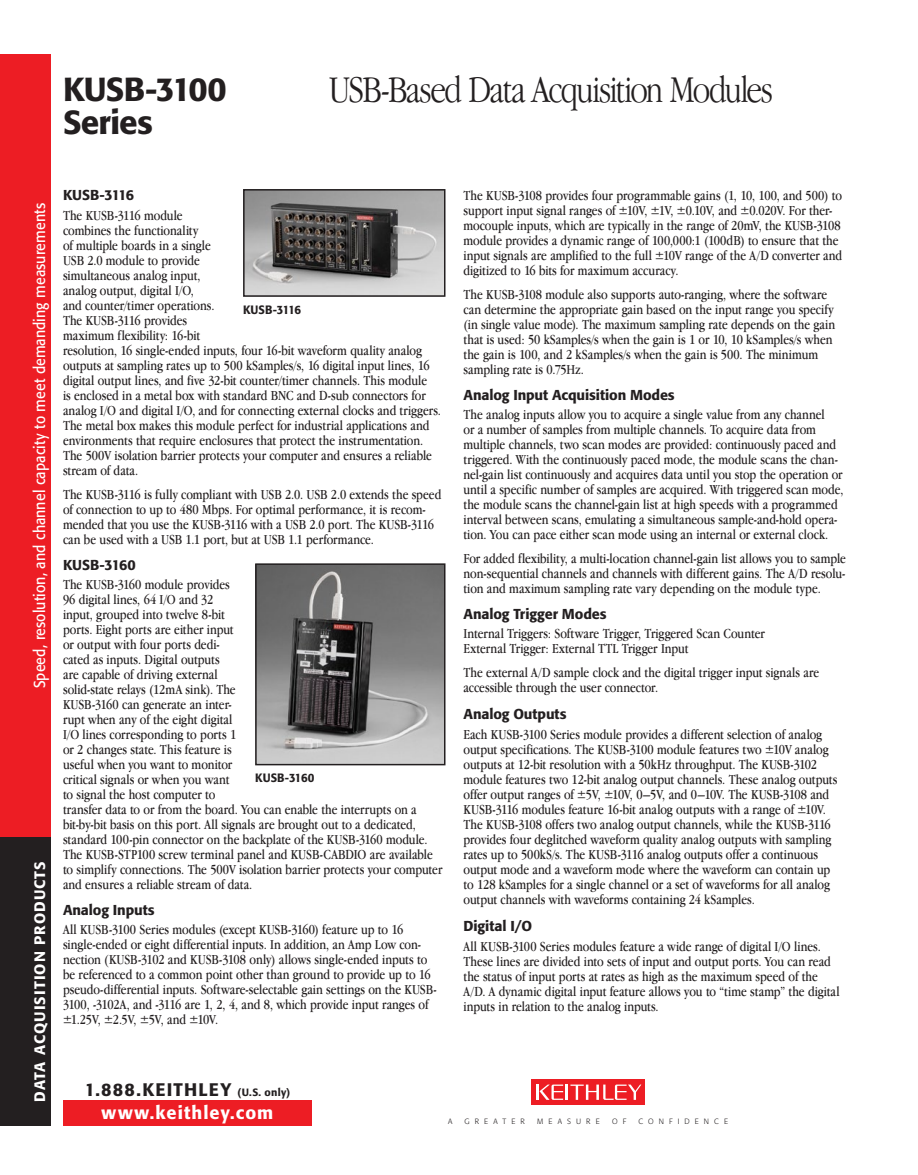
<style>
.page{position:relative;width:918px;height:1175px;background:#fff}
.page>*{position:absolute;margin:0;border:0;box-sizing:border-box;transform-origin:0 0}
.t1{font:300 condensed 39px "Garamond IT Cby BT";letter-spacing:-.04em;color:#231f20}
.t2{font:500 33px/33px "Formata";letter-spacing:-.02em;color:#231f20}
.t3{font:500 18px "Formata";letter-spacing:.065em;color:#231f20}
.t4{font:500 18px "Formata";letter-spacing:.06em;color:#fff}
.t5{font:15.75px "Formata";color:#fff;scale:.9 1}
.t6{font:500 15px "Formata";letter-spacing:.07em;color:#fff}
.t7{font:condensed 14.25px/15px "Garamond IT Cby BT";color:#231f20}
.t8{font:500 14.25px "Formata";letter-spacing:-.005em;color:#231f20}
.t9{font:500 14.25px "Formata";letter-spacing:-.035em;color:#231f20}
.t10{font:500 12px "Formata";letter-spacing:-.02em;color:#231f20;scale:.95 1}
.t11{font:500 12px "Formata";letter-spacing:.01em;color:#231f20;scale:.95 1}
.t12{font:300 7.65px "Formata";letter-spacing:.67em;color:#231f20}
.s1{font-size:10.5px}
</style>
<div class="page">
<div style="left:63px;top:1100px;width:249px;height:25px;background:#ed1d24"></div>
<div style="left:0;top:54px;width:51px;height:783px;background:#ed1d24"></div>
<div style="left:0;top:837px;width:51px;height:288px;background:#231f20"></div>
<div style="left:532px;top:1079px;width:113px;height:25px;background:#ed1d24"></div>
<svg style="left:537px;top:1084px;width:104px;height:15px"></svg>
<img style="left:258px;top:566px;width:185px;height:196px">
<div style="left:255px;top:563px;width:191px;height:202px;border:2px solid #231f20"></div>
<img style="left:246px;top:192px;width:197px;height:102px">
<div style="left:243px;top:189px;width:203px;height:108px;border:2px solid #231f20"></div>
<h2 class="t2" style="left:63px;top:73px;width:165px">KUSB-3100<br>Series</h2>
<h1 class="t1" style="left:329px;top:68px;width:446px">USB-Based Data Acquisition Modules</h1>
<p class="t5" style="left:30px;top:688px;width:541px;rotate:-90deg">Speed, resolution, and channel capacity to meet demanding measurements</p>
<p class="t6" style="left:30px;top:1101px;width:242px;rotate:-90deg">DATA ACQUISITION PRODUCTS</p>
<p class="t9" style="left:63px;top:187px;width:73px">KUSB-3116</p>
<p class="t7" style="left:63px;top:208px;width:380px">The KUSB-3116 module<br>combines the functionality<br>of multiple boards in a single<br>USB 2.0 module to provide<br>simultaneous analog input,<br>analog output, digital I/O,<br>and counter/timer operations.<br>The KUSB-3116 provides<br>maximum flexibility: 16-bit<br>resolution, 16 single-ended inputs, four 16-bit waveform quality analog outputs at sampling rates up to 500 kSamples/s, 16 digital input lines, 16 digital output lines, and five 32-bit counter/timer channels. This module<br>is enclosed in a metal box with standard BNC and D-sub connectors for analog I/O and digital I/O, and for connecting external clocks and triggers.<br>The metal box makes this module perfect for industrial applications and environments that require enclosures that protect the instrumentation.<br>The 500V isolation barrier protects your computer and ensures a reliable stream of data.</p>
<p class="t7" style="left:63px;top:487px;width:380px">The KUSB-3116 is fully compliant with USB 2.0. USB 2.0 extends the speed of connection to up to 480 Mbps. For optimal performance, it is recom&shy;mended that you use the KUSB-3116 with a USB 2.0 port. The KUSB-3116 can be used with a USB 1.1 port, but at USB 1.1 performance.</p>
<p class="t8" style="left:63px;top:556px;width:74px">KUSB-3160</p>
<p class="t7" style="left:63px;top:577px;width:381px">The KUSB-3160 module provides<br>96 digital lines, 64 I/O and 32<br>input, grouped into twelve 8-bit<br>ports. Eight ports are either input<br>or output with four ports dedi-<br>cated as inputs. Digital outputs<br>are capable of driving external<br>solid-state relays (12mA sink). The<br>KUSB-3160 can generate an inter-<br>rupt when any of the eight digital<br>I/O lines corresponding to ports 1<br>or 2 changes state. This feature is<br>useful when you want to monitor<br>critical signals or when you want<br>to signal the host computer to<br>transfer data to or from the board. You can enable the interrupts on a bit-by-bit basis on this port. All signals are brought out to a dedicated, standard 100-pin connector on the backplate of the KUSB-3160 module.<br>The KUSB-STP100 screw terminal panel and KUSB-CABDIO are available to simplify connections. The 500V isolation barrier protects your computer and ensures a reliable stream of data.</p>
<p class="t8" style="left:63px;top:901px;width:93px">Analog Inputs</p>
<p class="t7" style="left:63px;top:922px;width:375px">All KUSB-3100 Series modules (except KUSB-3160) feature up to 16 single-ended or eight differential inputs. In addition, an Amp Low con&shy;nection (KUSB-3102 and KUSB-3108 only) allows single-ended inputs to be referenced to a common point other than ground to provide up to 16 pseudo-differential inputs. Software-selectable gain settings on the KUSB-3100, -3102A, and -3116 are 1, 2, 4, and 8, which provide input ranges of ±1.25V, ±2.5V, ±5V, and ±10V.</p>
<p class="t10" style="left:243px;top:302px;width:63px">KUSB-3116</p>
<p class="t11" style="left:255px;top:770px;width:64px">KUSB-3160</p>
<p class="t7" style="left:463px;top:188px;width:380px">The KUSB-3108 provides four programmable gains (1, 10, 100, and 500) to support input signal ranges of ±10V, ±1V, ±0.10V, and ±0.020V. For ther&shy;mocouple inputs, which are typically in the range of 20mV, the KUSB-3108 module provides a dynamic range of 100,000:1 (100dB) to ensure that the input signals are amplified to the full ±10V range of the A/D converter and digitized to 16 bits for maximum accuracy.</p>
<p class="t7" style="left:463px;top:287px;width:373px">The KUSB-3108 module also supports auto-ranging, where the software can determine the appropriate gain based on the input range you specify (in single value mode). The maximum sampling rate depends on the gain that is used: 50 kSamples/s when the gain is 1 or 10, 10 kSamples/s when the gain is 100, and 2 kSamples/s when the gain is 500. The minimum sampling rate is 0.75Hz.</p>
<p class="t8" style="left:463px;top:386px;width:213px">Analog Input Acquisition Modes</p>
<p class="t7" style="left:463px;top:407px;width:382px">The analog inputs allow you to acquire a single value from any channel<br>or a number of samples from multiple channels. To acquire data from multiple channels, two scan modes are provided: continuously paced and triggered. With the continuously paced mode, the module scans the chan&shy;nel-gain list continuously and acquires data until you stop the operation or until a specific number of samples are acquired. With triggered scan mode, the module scans the channel-gain list at high speeds with a programmed interval between scans, emulating a simultaneous sample-and-hold opera&shy;tion. You can pace either scan mode using an internal or external clock.</p>
<p class="t7" style="left:463px;top:551px;width:384px;text-align:justify">For added flexibility, a multi-location channel-gain list allows you to sample non-sequential channels and channels with different gains. The A/D resolu&shy;tion and maximum sampling rate vary depending on the module type.</p>
<p class="t8" style="left:463px;top:605px;width:145px">Analog Trigger Modes</p>
<p class="t7" style="left:463px;top:626px;width:303px">Internal Triggers: Software Trigger, Triggered Scan Counter<br>External Trigger: External TTL Trigger Input</p>
<p class="t7" style="left:463px;top:665px;width:357px">The external A/D sample clock and the digital trigger input signals are accessible through the user connector.</p>
<p class="t8" style="left:463px;top:705px;width:105px">Analog Outputs</p>
<p class="t7" style="left:463px;top:727px;width:375px">Each KUSB-3100 Series module provides a different selection of analog output specifications. The KUSB-3100 module features two ±10V analog outputs at 12-bit resolution with a 50kHz throughput. The KUSB-3102 module features two 12-bit analog output channels. These analog outputs offer output ranges of ±5V, ±10V, 0–5V, and 0–10V. The KUSB-3108 and KUSB-3116 modules feature 16-bit analog outputs with a range of ±10V.<br>The KUSB-3108 offers two analog output channels, while the KUSB-3116 provides four deglitched waveform quality analog outputs with sampling rates up to 500kS/s. The KUSB-3116 analog outputs offer a continuous output mode and a waveform mode where the waveform can contain up to 128 kSamples for a single channel or a set of waveforms for all analog output channels with waveforms containing 24 kSamples.</p>
<p class="t8" style="left:463px;top:917px;width:70px">Digital I/O</p>
<p class="t7" style="left:463px;top:938px;width:378px">All KUSB-3100 Series modules feature a wide range of digital I/O lines.<br>These lines are divided into sets of input and output ports. You can read the status of input ports at rates as high as the maximum speed of the A/D. A dynamic digital input feature allows you to “time stamp” the digital inputs in relation to the analog inputs.</p>
<p class="t3" style="left:85px;top:1078px;width:207px">1.888.KEITHLEY <span class="s1">(U.S. only)</span></p>
<p class="t4" style="left:102px;top:1101px;width:173px">www.keithley.com</p>
<p class="t12" style="left:448px;top:1117px;width:6px">A</p>
<p class="t12" style="left:465px;top:1117px;width:62px">GREATER</p>
<p class="t12" style="left:537px;top:1117px;width:64px">MEASURE</p>
<p class="t12" style="left:612px;top:1117px;width:16px">O F</p>
<p class="t12" style="left:638px;top:1117px;width:91px">CONFIDENCE</p>
</div>
